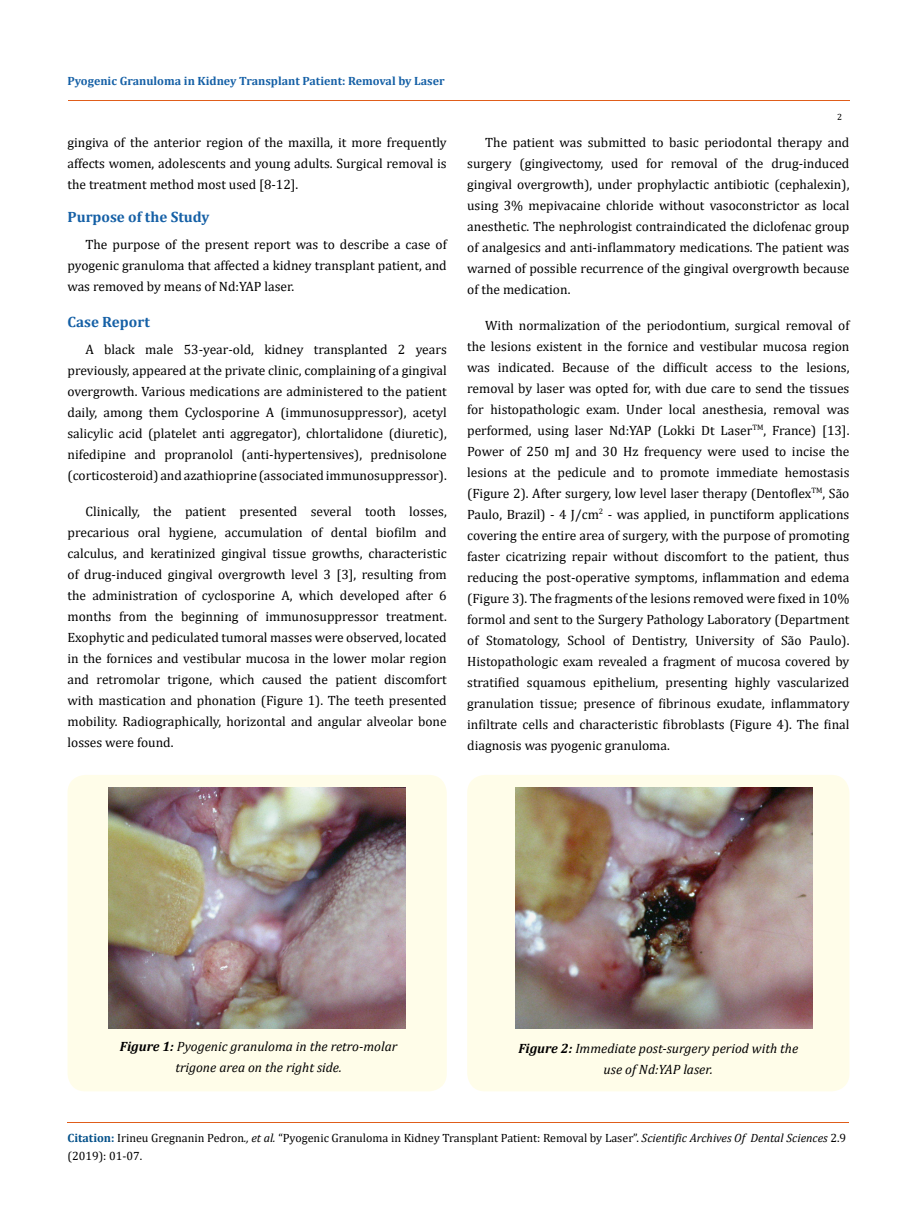
<style>
.page{position:relative;width:917px;height:1224px;background:#fff}
.page>*{position:absolute;margin:0;border:0;box-sizing:border-box;transform-origin:0 0}
.t1{font:700 15px "Cambria";color:#1560a6}
.t2{font:13.5px/21px "Cambria";color:#000;text-align:justify}
.t3{font:italic 13.5px/21px "Cambria";color:#000;text-align:center}
.t4{font:12px/18px "Cambria";color:#000}
.t5{font:700 12px "Cambria";color:#1560a6}
.t6{font:9px "Cambria";color:#000}
.s1{font-weight:700}
.s2{font-weight:700;color:#035089}
.s3{font-style:italic}
</style>
<div class="page">
<hr style="left:68px;top:101px;width:781px;height:1px;background:#e05d1a">
<div style="left:467px;top:775px;width:382px;height:316px;background:#fffde9;border-radius:18px"></div>
<div style="left:67px;top:775px;width:380px;height:316px;background:#fffde9;border-radius:18px"></div>
<img style="left:109px;top:788px;width:296px;height:241px">
<img style="left:515px;top:788px;width:297px;height:241px">
<hr style="left:67px;top:1123px;width:782px;height:1px;background:#e05d1a">
<p class="t5" style="left:68px;top:73px;width:378px">Pyogenic Granuloma in Kidney Transplant Patient: Removal by Laser</p>
<p class="t2" style="left:67px;top:131px;width:381px">gingiva of the anterior region of the maxilla, it more frequently affects women, adolescents and young adults. Surgical removal is the treatment method most used [8-12].</p>
<p class="t1" style="left:67px;top:206px;width:143px">Purpose of the Study</p>
<p class="t2" style="left:67px;top:233px;width:381px;text-indent:18px">The purpose of the present report was to describe a case of pyogenic granuloma that affected a kidney transplant patient, and was removed by means of Nd:YAP laser.</p>
<p class="t1" style="left:67px;top:311px;width:84px">Case Report</p>
<p class="t2" style="left:67px;top:338px;width:381px;text-indent:18px">A black male 53-year-old, kidney transplanted 2 years previously, appeared at the private clinic, complaining of a gingival overgrowth. Various medications are administered to the patient daily, among them Cyclosporine A (immunosuppressor), acetyl salicylic acid (platelet anti aggregator), chlortalidone (diuretic), nifedipine and propranolol (anti-hypertensives), prednisolone (corticosteroid) and azathioprine (associated immunosuppressor).</p>
<p class="t2" style="left:67px;top:500px;width:381px;text-indent:18px">Clinically, the patient presented several tooth losses, precarious oral hygiene, accumulation of dental biofilm and calculus, and keratinized gingival tissue growths, characteristic of drug-induced gingival overgrowth level 3 [3], resulting from the administration of cyclosporine A, which developed after 6 months from the beginning of immunosuppressor treatment.<br>Exophytic and pediculated tumoral masses were observed, located in the fornices and vestibular mucosa in the lower molar region and retromolar trigone, which caused the patient discomfort with mastication and phonation (Figure 1). The teeth presented mobility. Radiographically, horizontal and angular alveolar bone losses were found.</p>
<p class="t6" style="left:837px;top:112px;width:6px">2</p>
<p class="t2" style="left:467px;top:132px;width:384px;text-indent:18px">The patient was submitted to basic periodontal therapy and surgery (gingivectomy, used for removal of the drug-induced gingival overgrowth), under prophylactic antibiotic (cephalexin), using 3% mepivacaine chloride without vasoconstrictor as local anesthetic. The nephrologist contraindicated the diclofenac group of analgesics and anti-inflammatory medications. The patient was warned of possible recurrence of the gingival overgrowth because of the medication.</p>
<p class="t2" style="left:467px;top:315px;width:384px;text-indent:18px">With normalization of the periodontium, surgical removal of the lesions existent in the fornice and vestibular mucosa region was indicated. Because of the difficult access to the lesions, removal by laser was opted for, with due care to send the tissues for histopathologic exam. Under local anesthesia, removal was performed, using laser Nd:YAP (Lokki Dt Laser<sup>TM</sup>, France) [13].<br>Power of 250 mJ and 30 Hz frequency were used to incise the lesions at the pedicule and to promote immediate hemostasis (Figure 2). After surgery, low level laser therapy (Dentoflex<sup>TM</sup>, São Paulo, Brazil) - 4 J/cm<sup>2</sup> - was applied, in punctiform applications covering the entire area of surgery, with the purpose of promoting faster cicatrizing repair without discomfort to the patient, thus reducing the post-operative symptoms, inflammation and edema (Figure 3). The fragments of the lesions removed were fixed in 10% formol and sent to the Surgery Pathology Laboratory (Department of Stomatology, School of Dentistry, University of São Paulo).<br>Histopathologic exam revealed a fragment of mucosa covered by stratified squamous epithelium, presenting highly vascularized granulation tissue; presence of fibrinous exudate, inflammatory infiltrate cells and characteristic fibroblasts (Figure 4). The final diagnosis was pyogenic granuloma.</p>
<p class="t3" style="left:120px;top:1036px;width:279px"><span class="s1">Figure 1:</span> Pyogenic granuloma in the retro-molar trigone area on the right side.</p>
<p class="t3" style="left:518px;top:1037px;width:281px"><span class="s1">Figure 2:</span> Immediate post-surgery period with the use of Nd:YAP laser.</p>
<p class="t4" style="left:67px;top:1129px;width:780px"><span class="s2">Citation:</span> Irineu Gregnanin Pedron<span class="s3">., et al.</span> “Pyogenic Granuloma in Kidney Transplant Patient: Removal by Laser”. <span class="s3">Scientific Archives Of Dental Sciences</span> 2.9 (2019): 01-07.</p>
</div>
